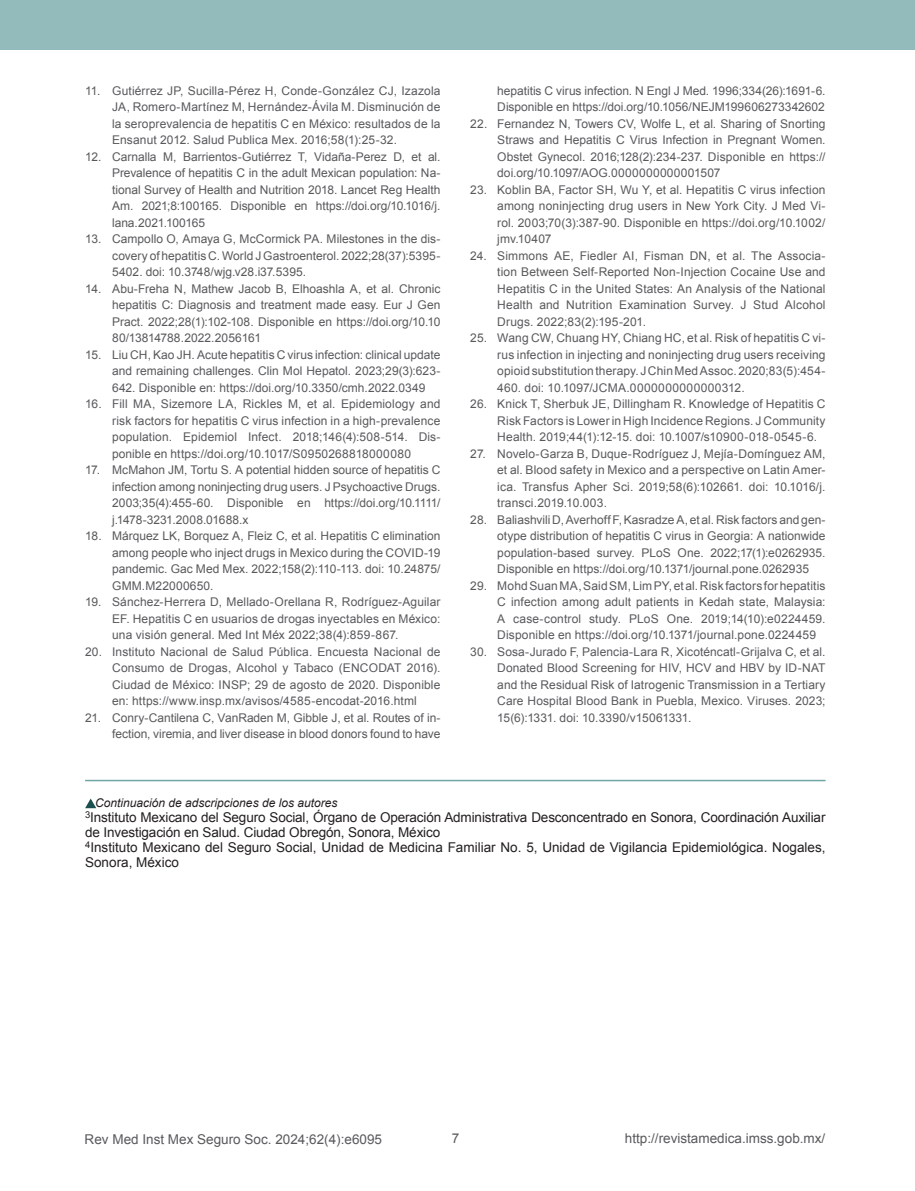
<style>
.page{position:relative;width:915px;height:1191px;background:#fff}
.page>*{position:absolute;margin:0;border:0;box-sizing:border-box;transform-origin:0 0}
.t1{font:13.5px/15px "Arial";letter-spacing:-.01em;color:#231f20}
.t2{font:13.5px "Arial";color:#58595b}
.t3{font:12px/16.5px "Arial";letter-spacing:.005em;color:#58595b;text-align:justify}
.t4{font:italic 12px "Arial";color:#231f20}
</style>
<div class="page">
<div style="left:0;top:0;width:914px;height:50px;background:#93bbbb"></div>
<hr style="left:85px;top:779px;width:740px;height:2px;background:#70a6a6">
<svg style="left:85px;top:798px;width:11px;height:10px"></svg>
<p class="t3" style="left:112px;top:82px;width:330px;text-indent:-27px">11. Gutiérrez JP, Sucilla-Pérez H, Conde-González CJ, Izazola JA, Romero-Martínez M, Hernández-Ávila M. Disminución de la seroprevalencia de hepatitis C en México: resultados de la Ensanut 2012. Salud Publica Mex. 2016;58(1):25-32.</p>
<p class="t3" style="left:112px;top:148px;width:330px;text-indent:-27px">12. Carnalla M, Barrientos-Gutiérrez T, Vidaña-Perez D, et al.<br>Prevalence of hepatitis C in the adult Mexican population: Na&shy;tional Survey of Health and Nutrition 2018. Lancet Reg Health Am. 2021;8:100165. Disponible en https://doi.org/10.1016/j. lana.2021.100165</p>
<p class="t3" style="left:112px;top:231px;width:330px;text-indent:-27px">13. Campollo O, Amaya G, McCormick PA. Milestones in the dis&shy;covery of hepatitis C. World J Gastroenterol. 2022;28(37):5395- 5402. doi: 10.3748/wjg.v28.i37.5395.</p>
<p class="t3" style="left:112px;top:280px;width:330px;text-indent:-27px">14. Abu-Freha N, Mathew Jacob B, Elhoashla A, et al. Chronic hepatitis C: Diagnosis and treatment made easy. Eur J Gen Pract. 2022;28(1):102-108. Disponible en https://doi.org/10.10<br>80/13814788.2022.2056161</p>
<p class="t3" style="left:112px;top:346px;width:330px;text-indent:-27px">15. Liu CH, Kao JH. Acute hepatitis C virus infection: clinical update and remaining challenges. Clin Mol Hepatol. 2023;29(3):623- 642. Disponible en: https://doi.org/10.3350/cmh.2022.0349</p>
<p class="t3" style="left:112px;top:396px;width:330px;text-indent:-27px">16. Fill MA, Sizemore LA, Rickles M, et al. Epidemiology and risk factors for hepatitis C virus infection in a high-prevalence population. Epidemiol Infect. 2018;146(4):508-514. Dis&shy;ponible en https://doi.org/10.1017/S0950268818000080</p>
<p class="t3" style="left:112px;top:462px;width:330px;text-indent:-27px">17. McMahon JM, Tortu S. A potential hidden source of hepatitis C infection among noninjecting drug users. J Psychoactive Drugs.<br>2003;35(4):455-60. Disponible en https://doi.org/10.1111/ j.1478-3231.2008.01688.x</p>
<p class="t3" style="left:112px;top:528px;width:330px;text-indent:-27px">18. Márquez LK, Borquez A, Fleiz C, et al. Hepatitis C elimination among people who inject drugs in Mexico during the COVID-19 pandemic. Gac Med Mex. 2022;158(2):110-113. doi: 10.24875/ GMM.M22000650.</p>
<p class="t3" style="left:112px;top:594px;width:330px;text-indent:-27px">19. Sánchez-Herrera D, Mellado-Orellana R, Rodríguez-Aguilar EF. Hepatitis C en usuarios de drogas inyectables en México: una visión general. Med Int Méx 2022;38(4):859-867.</p>
<p class="t3" style="left:112px;top:643px;width:330px;text-indent:-27px">20. Instituto Nacional de Salud Pública. Encuesta Nacional de Consumo de Drogas, Alcohol y Tabaco (ENCODAT 2016).<br>Ciudad de México: INSP; 29 de agosto de 2020. Disponible en: https://www.insp.mx/avisos/4585-encodat-2016.html</p>
<p class="t3" style="left:85px;top:709px;width:357px;text-align:right">21. Conry-Cantilena C, VanRaden M, Gibble J, et al. Routes of in&shy;fection, viremia, and liver disease in blood donors found to have</p>
<p class="t3" style="left:497px;top:82px;width:330px">hepatitis C virus infection. N Engl J Med. 1996;334(26):1691-6.<br>Disponible en https://doi.org/10.1056/NEJM199606273342602</p>
<p class="t3" style="left:497px;top:115px;width:330px;text-indent:-27px">22. Fernandez N, Towers CV, Wolfe L, et al. Sharing of Snorting Straws and Hepatitis C Virus Infection in Pregnant Women.<br>Obstet Gynecol. 2016;128(2):234-237. Disponible en https:// doi.org/10.1097/AOG.0000000000001507</p>
<p class="t3" style="left:497px;top:181px;width:330px;text-indent:-27px">23. Koblin BA, Factor SH, Wu Y, et al. Hepatitis C virus infection among noninjecting drug users in New York City. J Med Vi&shy;rol. 2003;70(3):387-90. Disponible en https://doi.org/10.1002/ jmv.10407</p>
<p class="t3" style="left:497px;top:247px;width:330px;text-indent:-27px">24. Simmons AE, Fiedler AI, Fisman DN, et al. The Associa&shy;tion Between Self-Reported Non-Injection Cocaine Use and Hepatitis C in the United States: An Analysis of the National Health and Nutrition Examination Survey. J Stud Alcohol Drugs. 2022;83(2):195-201.</p>
<p class="t3" style="left:497px;top:330px;width:330px;text-indent:-27px">25. Wang CW, Chuang HY, Chiang HC, et al. Risk of hepatitis C vi&shy;rus infection in injecting and noninjecting drug users receiving opioid substitution therapy. J Chin Med Assoc. 2020;83(5):454- 460. doi: 10.1097/JCMA.0000000000000312.</p>
<p class="t3" style="left:497px;top:396px;width:330px;text-indent:-27px">26. Knick T, Sherbuk JE, Dillingham R. Knowledge of Hepatitis C Risk Factors is Lower in High Incidence Regions. J Community Health. 2019;44(1):12-15. doi: 10.1007/s10900-018-0545-6.</p>
<p class="t3" style="left:497px;top:445px;width:330px;text-indent:-27px">27. Novelo-Garza B, Duque-Rodríguez J, Mejía-Domínguez AM, et al. Blood safety in Mexico and a perspective on Latin Amer&shy;ica. Transfus Apher Sci. 2019;58(6):102661. doi: 10.1016/j. transci.2019.10.003.</p>
<p class="t3" style="left:497px;top:511px;width:330px;text-indent:-27px">28. Baliashvili D, Averhoff F, Kasradze A, et al. Risk factors and gen&shy;otype distribution of hepatitis C virus in Georgia: A nationwide population-based survey. PLoS One. 2022;17(1):e0262935.<br>Disponible en https://doi.org/10.1371/journal.pone.0262935</p>
<p class="t3" style="left:497px;top:577px;width:330px;text-indent:-27px">29. Mohd Suan MA, Said SM, Lim PY, et al. Risk factors for hepatitis C infection among adult patients in Kedah state, Malaysia:<br>A case-control study. PLoS One. 2019;14(10):e0224459.<br>Disponible en https://doi.org/10.1371/journal.pone.0224459</p>
<p class="t3" style="left:497px;top:643px;width:330px;text-indent:-27px">30. Sosa-Jurado F, Palencia-Lara R, Xicoténcatl-Grijalva C, et al.<br>Donated Blood Screening for HIV, HCV and HBV by ID-NAT and the Residual Risk of Iatrogenic Transmission in a Tertiary Care Hospital Blood Bank in Puebla, Mexico. Viruses. 2023; 15(6):1331. doi: 10.3390/v15061331.</p>
<p class="t4" style="left:95px;top:795px;width:244px">Continuación de adscripciones de los autores</p>
<p class="t1" style="left:85px;top:810px;width:741px"><sup>3</sup>Instituto Mexicano del Seguro Social, Órgano de Operación Administrativa Desconcentrado en Sonora, Coordinación Auxiliar de Investigación en Salud. Ciudad Obregón, Sonora, México<br><sup>4</sup>Instituto Mexicano del Seguro Social, Unidad de Medicina Familiar No. 5, Unidad de Vigilancia Epidemiológica. Nogales, Sonora, México</p>
<p class="t2" style="left:85px;top:1130px;width:299px">Rev Med Inst Mex Seguro Soc. 2024;62(4):e6095</p>
<p class="t2" style="left:451px;top:1129px;width:9px">7</p>
<p class="t2" style="left:624px;top:1129px;width:202px">http://revistamedica.imss.gob.mx/</p>
</div>
